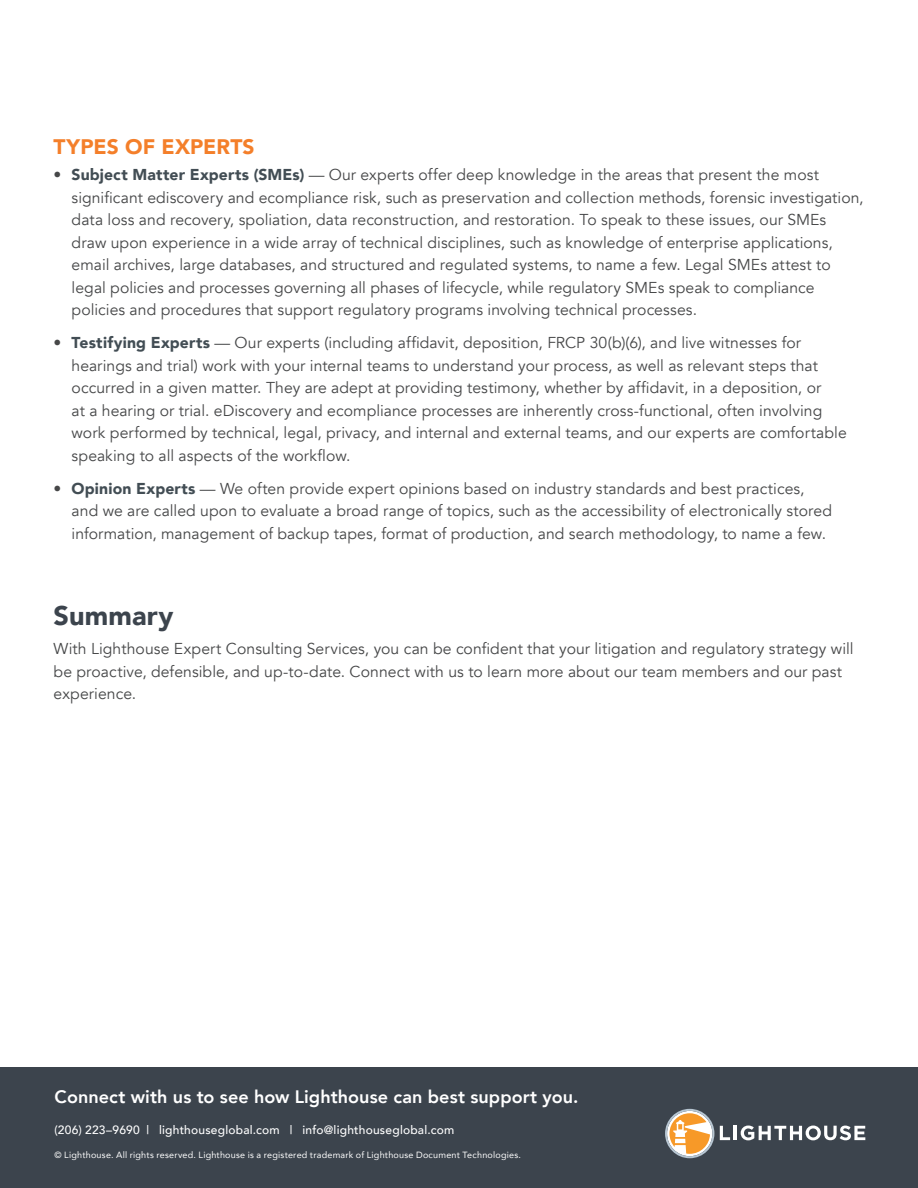
<style>
.page{position:relative;width:918px;height:1188px;background:#fff}
.page>*{position:absolute;margin:0;border:0;box-sizing:border-box;transform-origin:0 0}
.H2_-_subhead_header{font:900 27px "Avenir";letter-spacing:.01em;color:#3c444d}
.HB_-_Key_Point_title{font:900 21px "Avenir";letter-spacing:.005em;color:#f47f2a}
.t1{font:800 18px "Avenir";letter-spacing:.005em;color:#fff}
.Body_Bullets_-_Aveni{font:15.75px/22.5px "Avenir";letter-spacing:.005em;color:#464748}
.Body_-_Avenir_45__10{font:15.75px/22.5px "Avenir";letter-spacing:.005em;color:#464748}
.t2{font:500 12px "Avenir";letter-spacing:.02em;color:#fff}
.t3{font:9px "Avenir";letter-spacing:.025em;color:#fff}
.s1{font-weight:900;color:#424d54}
</style>
<div class="page">
<div style="left:0;top:1067px;width:918px;height:121px;background:#3c444d"></div>
<svg style="left:720px;top:1126px;width:10px;height:14px"></svg>
<hr style="left:734px;top:1126px;width:3px;height:14px;background:#fff">
<svg style="left:741px;top:1126px;width:124px;height:14px"></svg>
<svg style="left:665px;top:1109px;width:49px;height:49px"></svg>
<p class="HB_-_Key_Point_title" style="left:54px;top:129px;width:203px">TYPES OF EXPERTS</p>
<p class="Body_Bullets_-_Aveni" style="left:72px;top:164px;width:794px;text-indent:-18px">• <span class="s1">Subject Matter Experts (SMEs)</span> — Our experts offer deep knowledge in the areas that present the most significant ediscovery and ecompliance risk, such as preservation and collection methods, forensic investigation, data loss and recovery, spoliation, data reconstruction, and restoration. To speak to these issues, our SMEs draw upon experience in a wide array of technical disciplines, such as knowledge of enterprise applications, email archives, large databases, and structured and regulated systems, to name a few. Legal SMEs attest to legal policies and processes governing all phases of lifecycle, while regulatory SMEs speak to compliance policies and procedures that support regulatory programs involving technical processes.</p>
<p class="Body_Bullets_-_Aveni" style="left:72px;top:332px;width:777px;text-indent:-18px">• <span class="s1">Testifying Experts</span> — Our experts (including affidavit, deposition, FRCP 30(b)(6), and live witnesses for hearings and trial) work with your internal teams to understand your process, as well as relevant steps that occurred in a given matter. They are adept at providing testimony, whether by affidavit, in a deposition, or<br>at a hearing or trial. eDiscovery and ecompliance processes are inherently cross-functional, often involving work performed by technical, legal, privacy, and internal and external teams, and our experts are comfortable speaking to all aspects of the workflow.</p>
<p class="Body_Bullets_-_Aveni" style="left:72px;top:477px;width:762px;text-indent:-18px">• <span class="s1">Opinion Experts</span> — We often provide expert opinions based on industry standards and best practices, and we are called upon to evaluate a broad range of topics, such as the accessibility of electronically stored information, management of backup tapes, format of production, and search methodology, to name a few.</p>
<p class="H2_-_subhead_header" style="left:54px;top:592px;width:121px">Summary</p>
<p class="Body_-_Avenir_45__10" style="left:54px;top:638px;width:801px">With Lighthouse Expert Consulting Services, you can be confident that your litigation and regulatory strategy will be proactive, defensible, and up-to-date. Connect with us to learn more about our team members and our past experience.</p>
<p class="t1" style="left:55px;top:1083px;width:525px">Connect with us to see how Lighthouse can best support you.</p>
<p class="t2" style="left:55px;top:1120px;width:401px">(206) 223–9690 | lighthouseglobal.com | info@lighthouseglobal.com</p>
<p class="t3" style="left:55px;top:1148px;width:468px">© Lighthouse. All rights reserved. Lighthouse is a registered trademark of Lighthouse Document Technologies.</p>
</div>
